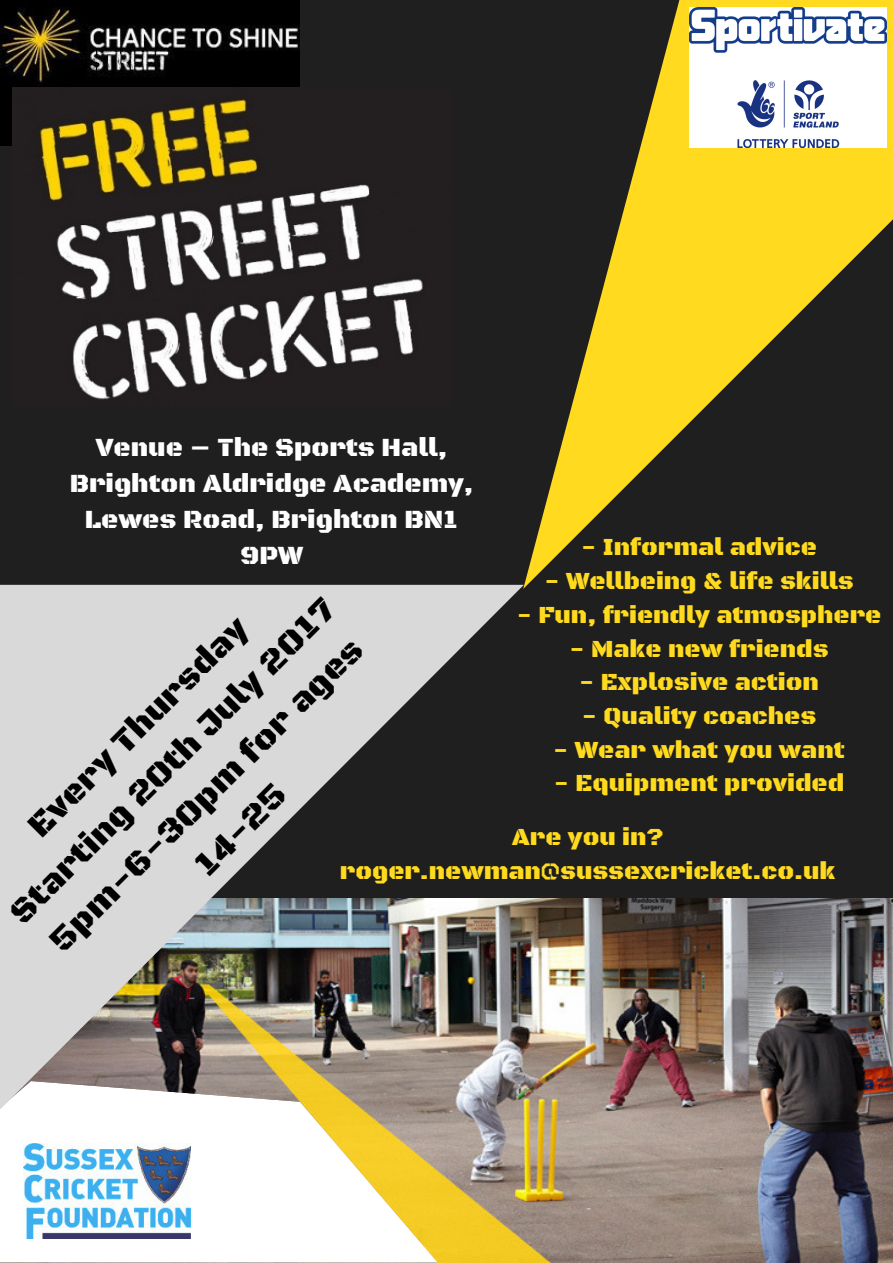
<style>
.page{position:relative;width:893px;height:1263px;background:#fff}
.page>*{position:absolute;margin:0;border:0;box-sizing:border-box;transform-origin:0 0}
.t1{font:34.65px/48.3px "Black Ops One";color:#000;text-align:center}
.t2{font:26.4px/36px "Black Ops One";color:#fff;text-align:center}
.t3{font:24.75px/54px "Black Ops One";color:#ffda1e}
</style>
<div class="page">
<div style="left:0;top:0;width:892px;height:1262px;background:#1f1f1f"></div>
<svg style="left:104px;top:0;width:788px;height:588px"></svg>
<img style="left:489px;top:898px;width:403px;height:364px">
<svg style="left:0;top:1127px;width:489px;height:135px;background:#f5ebc9"></svg>
<img style="left:0;top:585px;width:524px;height:542px">
<img style="left:0;top:0;width:299px;height:145px">
<img style="left:12px;top:88px;width:439px;height:319px">
<img style="left:24px;top:1143px;width:166px;height:96px">
<img style="left:689px;top:8px;width:197px;height:139px">
<p class="t2" style="left:70px;top:431px;width:405px">Venue – The Sports Hall,<br>Brighton Aldridge Academy,<br>Lewes Road, Brighton BN1<br>9PW</p>
<h1 class="t1" style="left:-35px;top:867px;width:445px;rotate:-45deg">Every Thursday<br>Starting 20th July 2017<br>5pm-6-30pm for ages<br>14-25</h1>
<p class="t3" style="left:581px;top:521px;width:237px">- Informal advice</p>
<p class="t3" style="left:544px;top:555px;width:311px">- Wellbeing &amp; life skills</p>
<p class="t3" style="left:517px;top:589px;width:366px">- Fun, friendly atmosphere</p>
<p class="t3" style="left:569px;top:622px;width:260px">- Make new friends</p>
<p class="t3" style="left:579px;top:656px;width:241px">- Explosive action</p>
<p class="t3" style="left:582px;top:690px;width:236px">- Quality coaches</p>
<p class="t3" style="left:553px;top:723px;width:293px">- Wear what you want</p>
<p class="t3" style="left:511px;top:757px;width:334px;text-indent:42px">- Equipment provided<br>Are you in?</p>
<p class="t3" style="left:340px;top:845px;width:497px">roger.newman@sussexcricket.co.uk</p>
</div>
